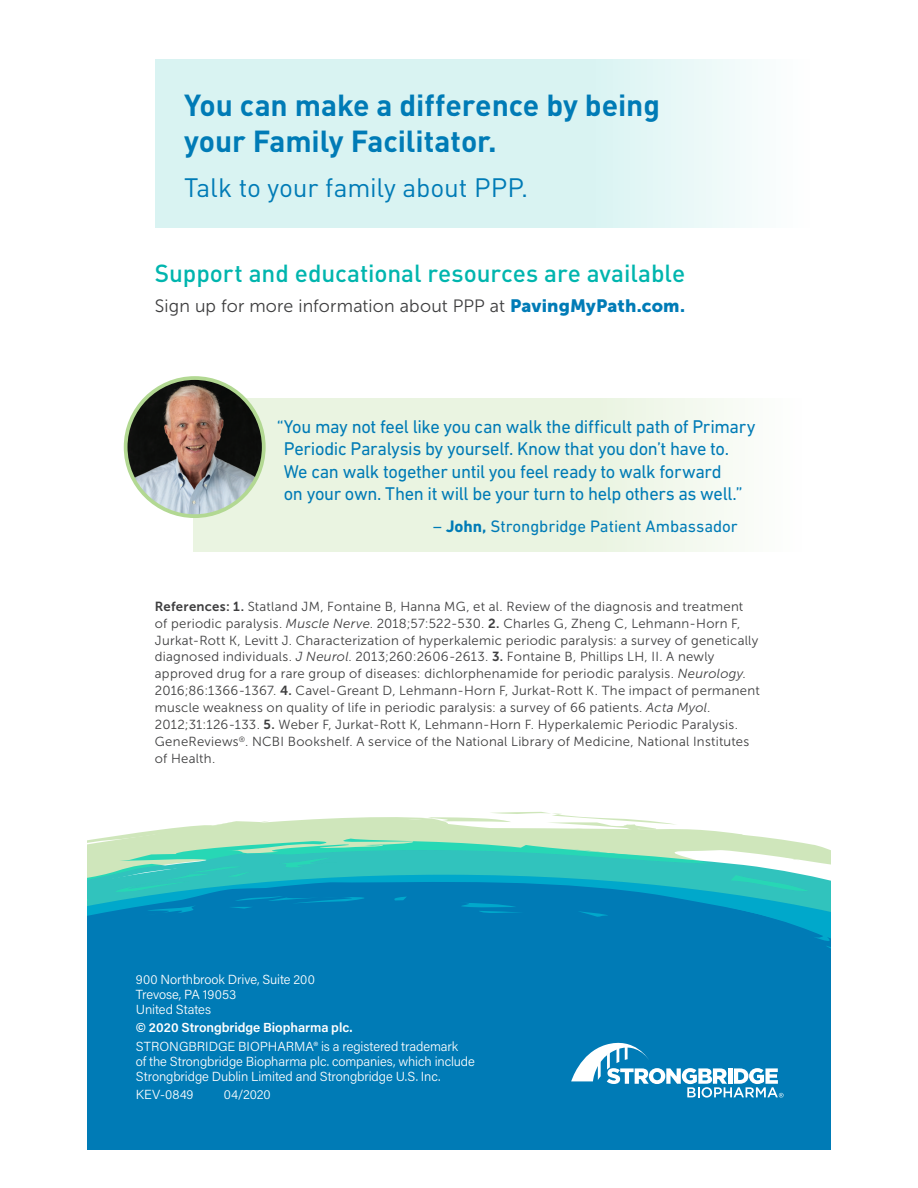
<style>
.page{position:relative;width:918px;height:1188px;background:#fff}
.page>*{position:absolute;margin:0;border:0;box-sizing:border-box;transform-origin:0 0}
.t1{font:700 30px/36px "DIN";letter-spacing:-.005em;color:#007bb6}
.t2{font:26.25px "DIN";letter-spacing:-.005em;color:#007bb6}
.t3{font:500 24.45px "DIN";letter-spacing:-.005em;color:#00b5ae}
.t4{font:18.75px/22.5px "DIN Next LT Pro";letter-spacing:-.02em;color:#007bb6}
.t5{font:17.85px "Museo Sans 300";letter-spacing:.01em;color:#3e3e3f}
.t6{font:16.95px "DIN Next LT Pro";color:#007bb6}
.t7{font:13.2px/17px "Museo Sans 300";letter-spacing:.02em;color:#3e3e3f}
.t8{font:300 13.2px/15px "Acumin Pro";letter-spacing:-.005em;color:#fff}
.t9{font:600 13.2px "Acumin Pro";letter-spacing:-.005em;color:#fff}
.s1{font-family:"Museo Sans 900";color:#007bb6}
.s2{font-weight:700}
.s3{font-family:"Museo Sans 700"}
.s4{font-style:italic}
</style>
<div class="page">
<svg style="left:361px;top:812px;width:237px;height:6px"></svg>
<svg style="left:96px;top:818px;width:680px;height:21px;fill:#cfe6bb"></svg>
<svg style="left:87px;top:839px;width:744px;height:311px;background:#108ab8"></svg>
<svg style="left:571px;top:1043px;width:213px;height:55px"></svg>
<svg style="left:155px;top:59px;width:597px;height:169px;background:#dcf4f3"></svg>
<div style="left:193px;top:399px;width:625px;height:153px;background:linear-gradient(to right,#e4f1d9,#f7fbf4)"></div>
<img style="left:126px;top:378px;width:138px;height:138px;border-radius:69px">
<div style="left:124px;top:376px;width:142px;height:142px;border:4px solid #b2d892;border-radius:50%"></div>
<h1 class="t1" style="left:184px;top:86px;width:477px">You can make a difference by being your Family Facilitator.</h1>
<h2 class="t2" style="left:184px;top:171px;width:346px">Talk to your family about PPP.</h2>
<h3 class="t3" style="left:155px;top:257px;width:532px">Support and educational resources are available</h3>
<h3 class="t5" style="left:155px;top:296px;width:532px">Sign up for more information about PPP at <span class="s1">PavingMyPath.com.</span></h3>
<p class="t4" style="left:284px;top:415px;width:473px;text-indent:-7px">“You may not feel like you can walk the difficult path of Primary Periodic Paralysis by yourself. Know that you don’t have to.<br>We can walk together until you feel ready to walk forward<br>on your own. Then it will be your turn to help others as well.”</p>
<p class="t6" style="left:433px;top:517px;width:306px">– <span class="s2">John,</span> Strongbridge Patient Ambassador</p>
<p class="t7" style="left:155px;top:598px;width:606px"><span class="s3">References: 1.</span> Statland JM, Fontaine B, Hanna MG, et al. Review of the diagnosis and treatment<br>of periodic paralysis. <span class="s4">Muscle Nerve</span>. 2018;57:522-530. <span class="s3">2.</span> Charles G, Zheng C, Lehmann-Horn F, Jurkat-Rott K, Levitt J. Characterization of hyperkalemic periodic paralysis: a survey of genetically diagnosed individuals. <span class="s4">J Neurol</span>. 2013;260:2606-2613. <span class="s3">3.</span> Fontaine B, Phillips LH, II. A newly approved drug for a rare group of diseases: dichlorphenamide for periodic paralysis. <span class="s4">Neurology</span>.<br>2016;86:1366-1367. <span class="s3">4.</span> Cavel-Greant D, Lehmann-Horn F, Jurkat-Rott K. The impact of permanent muscle weakness on quality of life in periodic paralysis: a survey of 66 patients. <span class="s4">Acta Myol</span>.<br>2012;31:126-133. <span class="s3">5.</span> Weber F, Jurkat-Rott K, Lehmann-Horn F. Hyperkalemic Periodic Paralysis.<br>GeneReviews<sup>®</sup>. NCBI Bookshelf. A service of the National Library of Medicine, National Institutes of Health.</p>
<p class="t8" style="left:136px;top:971px;width:180px">900 Northbrook Drive, Suite 200<br>Trevose, PA 19053<br>United States</p>
<p class="t9" style="left:136px;top:1018px;width:218px">© 2020 Strongbridge Biopharma plc.</p>
<p class="t8" style="left:136px;top:1038px;width:341px">STRONGBRIDGE BIOPHARMA® is a registered trademark<br>of the Strongbridge Biopharma plc. companies, which include<br>Strongbridge Dublin Limited and Strongbridge U.S. Inc.</p>
<p class="t8" style="left:136px;top:1086px;width:59px">KEV-0849</p>
<p class="t8" style="left:224px;top:1086px;width:49px">04/2020</p>
</div>
